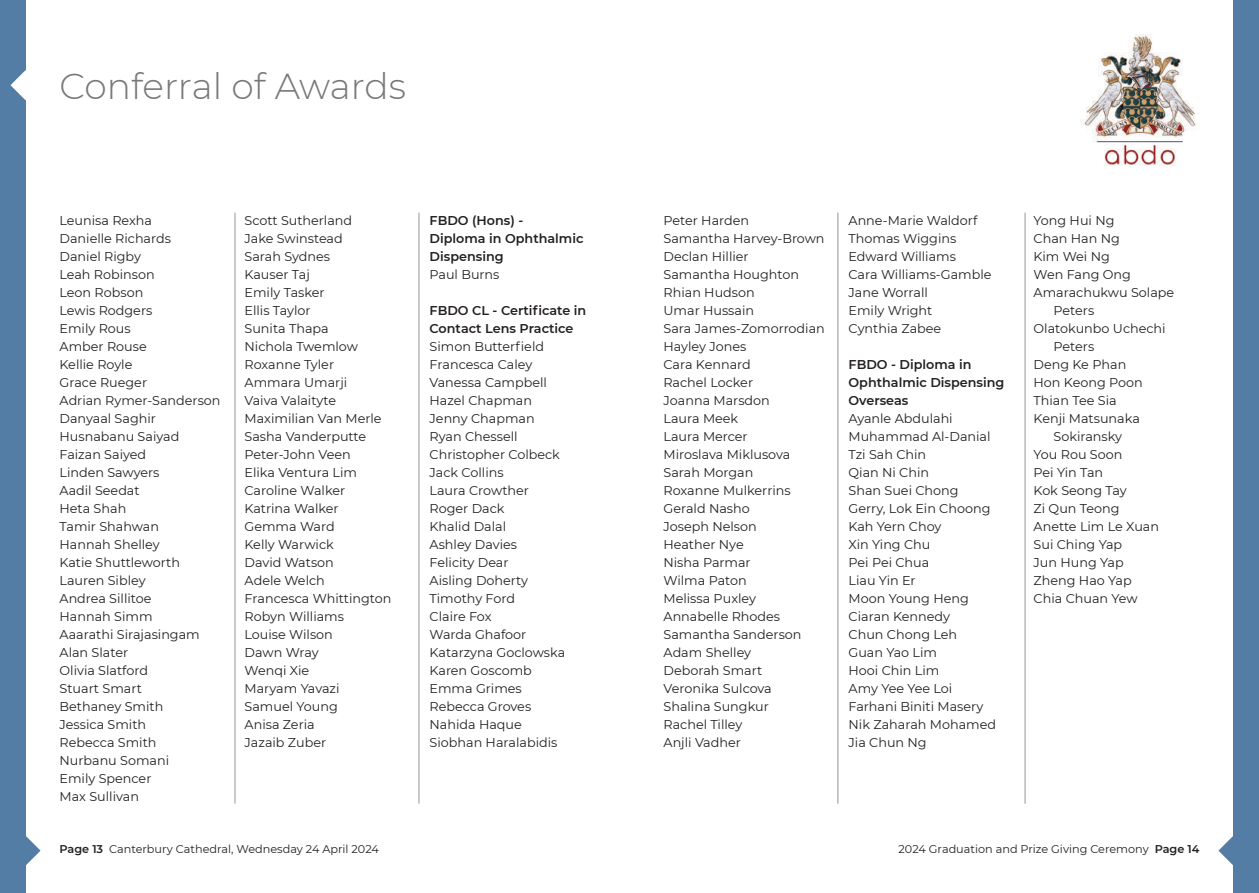
<style>
.page{position:relative;width:1259px;height:893px;background:#fff}
.page>*{position:absolute;margin:0;border:0;box-sizing:border-box;transform-origin:0 0}
.t1{font:300 36px "Montserrat";letter-spacing:-.005em;color:#76787b}
.t2{font:12.75px/18px "Montserrat";color:#231f20}
.t3{font:600 12.75px/18px "Montserrat";color:#231f20}
.t4{font:11.25px "Montserrat";color:#231f20}
.s1{font-weight:600}
</style>
<div class="page">
<svg style="left:26px;top:836px;width:15px;height:29px"></svg>
<svg style="left:1218px;top:836px;width:15px;height:29px"></svg>
<img style="left:1083px;top:34px;width:114px;height:132px">
<div style="left:1233px;top:0;width:26px;height:893px;background:#537da5"></div>
<div style="left:0;top:0;width:26px;height:893px;background:#537da5"></div>
<hr style="left:418px;top:213px;width:1px;height:591px;background:#939598">
<hr style="left:235px;top:213px;width:1px;height:591px;background:#939598">
<hr style="left:837px;top:213px;width:1px;height:591px;background:#939598">
<hr style="left:1024px;top:213px;width:1px;height:591px;background:#939598">
<svg style="left:10px;top:70px;width:16px;height:30px"></svg>
<h1 class="t1" style="left:60px;top:64px;width:348px">Conferral of Awards</h1>
<p class="t2" style="left:60px;top:211px;width:162px">Leunisa Rexha<br>Danielle Richards<br>Daniel Rigby<br>Leah Robinson<br>Leon Robson<br>Lewis Rodgers<br>Emily Rous<br>Amber Rouse<br>Kellie Royle<br>Grace Rueger<br>Adrian Rymer-Sanderson<br>Danyaal Saghir<br>Husnabanu Saiyad<br>Faizan Saiyed<br>Linden Sawyers<br>Aadil Seedat<br>Heta Shah<br>Tamir Shahwan<br>Hannah Shelley<br>Katie Shuttleworth<br>Lauren Sibley<br>Andrea Sillitoe<br>Hannah Simm<br>Aaarathi Sirajasingam<br>Alan Slater<br>Olivia Slatford<br>Stuart Smart<br>Bethaney Smith<br>Jessica Smith<br>Rebecca Smith<br>Nurbanu Somani<br>Emily Spencer<br>Max Sullivan</p>
<p class="t2" style="left:244px;top:211px;width:148px">Scott Sutherland<br>Jake Swinstead<br>Sarah Sydnes<br>Kauser Taj<br>Emily Tasker<br>Ellis Taylor<br>Sunita Thapa<br>Nichola Twemlow<br>Roxanne Tyler<br>Ammara Umarji<br>Vaiva Valaityte<br>Maximilian Van Merle<br>Sasha Vanderputte<br>Peter-John Veen<br>Elika Ventura Lim<br>Caroline Walker<br>Katrina Walker<br>Gemma Ward<br>Kelly Warwick<br>David Watson<br>Adele Welch<br>Francesca Whittington<br>Robyn Williams<br>Louise Wilson<br>Dawn Wray<br>Wenqi Xie<br>Maryam Yavazi<br>Samuel Young<br>Anisa Zeria<br>Jazaib Zuber</p>
<p class="t3" style="left:429px;top:211px;width:155px">FBDO (Hons) -<br>Diploma in Ophthalmic<br>Dispensing</p>
<p class="t2" style="left:429px;top:265px;width:71px">Paul Burns</p>
<p class="t3" style="left:429px;top:301px;width:158px">FBDO CL - Certificate in<br>Contact Lens Practice</p>
<p class="t2" style="left:429px;top:337px;width:137px">Simon Butterfield<br>Francesca Caley<br>Vanessa Campbell<br>Hazel Chapman<br>Jenny Chapman<br>Ryan Chessell<br>Christopher Colbeck<br>Jack Collins<br>Laura Crowther<br>Roger Dack<br>Khalid Dalal<br>Ashley Davies<br>Felicity Dear<br>Aisling Doherty<br>Timothy Ford<br>Claire Fox<br>Warda Ghafoor<br>Katarzyna Goclowska<br>Karen Goscomb<br>Emma Grimes<br>Rebecca Groves<br>Nahida Haque<br>Siobhan Haralabidis</p>
<p class="t2" style="left:663px;top:211px;width:163px">Peter Harden<br>Samantha Harvey-Brown<br>Declan Hillier<br>Samantha Houghton<br>Rhian Hudson<br>Umar Hussain<br>Sara James-Zomorrodian<br>Hayley Jones<br>Cara Kennard<br>Rachel Locker<br>Joanna Marsdon<br>Laura Meek<br>Laura Mercer<br>Miroslava Miklusova<br>Sarah Morgan<br>Roxanne Mulkerrins<br>Gerald Nasho<br>Joseph Nelson<br>Heather Nye<br>Nisha Parmar<br>Wilma Paton<br>Melissa Puxley<br>Annabelle Rhodes<br>Samantha Sanderson<br>Adam Shelley<br>Deborah Smart<br>Veronika Sulcova<br>Shalina Sungkur<br>Rachel Tilley<br>Anjli Vadher</p>
<p class="t2" style="left:848px;top:211px;width:145px">Anne-Marie Waldorf<br>Thomas Wiggins<br>Edward Williams<br>Cara Williams-Gamble<br>Jane Worrall<br>Emily Wright<br>Cynthia Zabee</p>
<p class="t3" style="left:848px;top:355px;width:157px">FBDO - Diploma in<br>Ophthalmic Dispensing<br>Overseas</p>
<p class="t2" style="left:848px;top:409px;width:149px">Ayanle Abdulahi<br>Muhammad Al-Danial<br>Tzi Sah Chin<br>Qian Ni Chin<br>Shan Suei Chong<br>Gerry, Lok Ein Choong<br>Kah Yern Choy<br>Xin Ying Chu<br>Pei Pei Chua<br>Liau Yin Er<br>Moon Young Heng<br>Ciaran Kennedy<br>Chun Chong Leh<br>Guan Yao Lim<br>Hooi Chin Lim<br>Amy Yee Yee Loi<br>Farhani Biniti Masery<br>Nik Zaharah Mohamed<br>Jia Chun Ng</p>
<p class="t2" style="left:1033px;top:211px;width:82px">Yong Hui Ng</p>
<p class="t2" style="left:1033px;top:229px;width:88px">Chan Han Ng</p>
<p class="t2" style="left:1033px;top:247px;width:78px">Kim Wei Ng</p>
<p class="t2" style="left:1033px;top:265px;width:99px">Wen Fang Ong</p>
<p class="t2" style="left:1033px;top:283px;width:142px">Amarachukwu Solape</p>
<p class="t2" style="left:1053px;top:301px;width:42px">Peters</p>
<p class="t2" style="left:1033px;top:319px;width:133px">Olatokunbo Uchechi</p>
<p class="t2" style="left:1053px;top:337px;width:42px">Peters</p>
<p class="t2" style="left:1033px;top:355px;width:94px">Deng Ke Phan</p>
<p class="t2" style="left:1033px;top:373px;width:111px">Hon Keong Poon</p>
<p class="t2" style="left:1033px;top:391px;width:85px">Thian Tee Sia</p>
<p class="t2" style="left:1033px;top:409px;width:108px">Kenji Matsunaka</p>
<p class="t2" style="left:1053px;top:427px;width:70px">Sokiransky</p>
<p class="t2" style="left:1033px;top:445px;width:90px">You Rou Soon</p>
<p class="t2" style="left:1033px;top:463px;width:71px">Pei Yin Tan</p>
<p class="t2" style="left:1033px;top:481px;width:95px">Kok Seong Tay</p>
<p class="t2" style="left:1033px;top:499px;width:88px">Zi Qun Teong</p>
<p class="t2" style="left:1033px;top:517px;width:127px">Anette Lim Le Xuan</p>
<p class="t2" style="left:1033px;top:535px;width:90px">Sui Ching Yap</p>
<p class="t2" style="left:1033px;top:553px;width:92px">Jun Hung Yap</p>
<p class="t2" style="left:1033px;top:571px;width:100px">Zheng Hao Yap</p>
<p class="t2" style="left:1033px;top:589px;width:106px">Chia Chuan Yew</p>
<p class="t4" style="left:60px;top:842px;width:321px"><span class="s1">Page 13</span> Canterbury Cathedral, Wednesday 24 April 2024</p>
<p class="t4" style="left:898px;top:842px;width:302px">2024 Graduation and Prize Giving Ceremony <span class="s1">Page 14</span></p>
</div>
